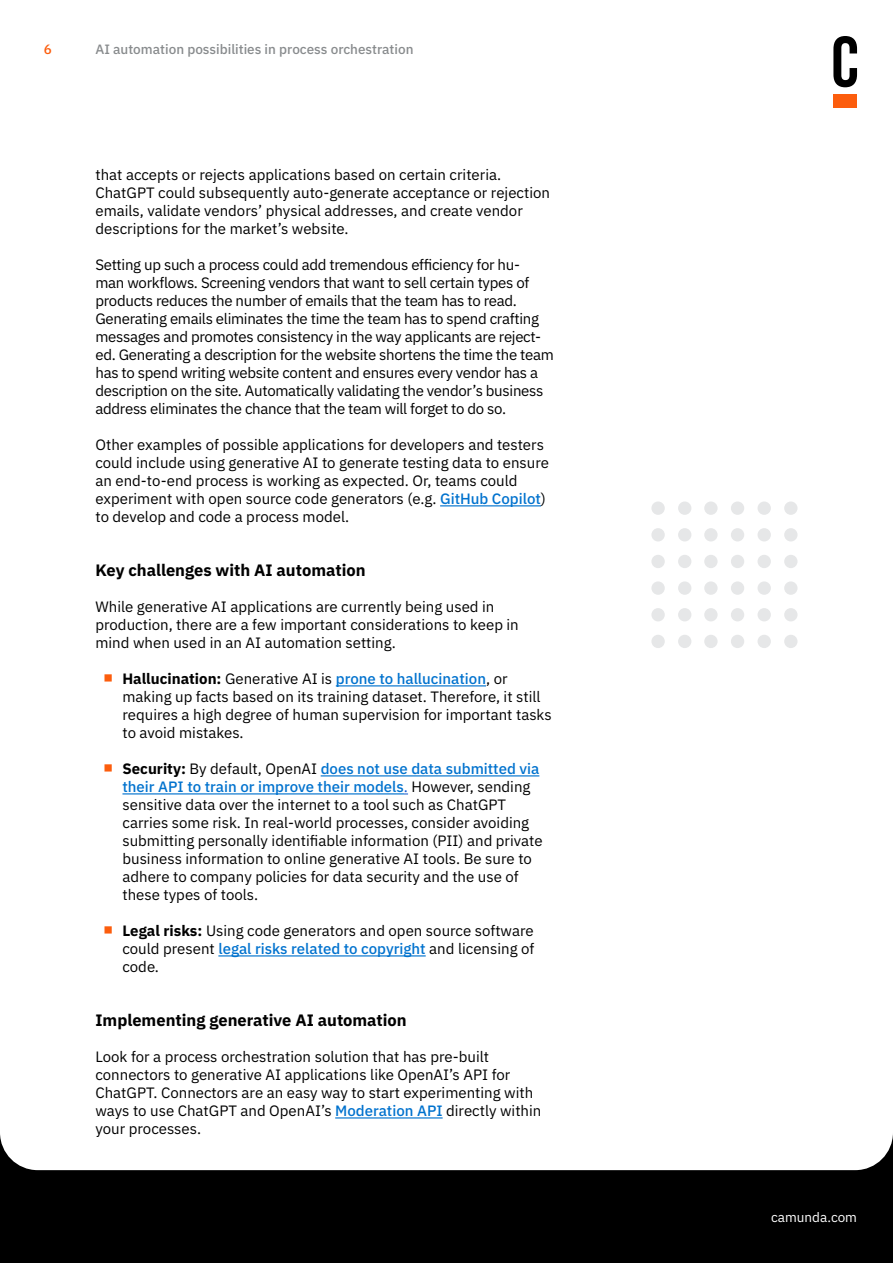
<style>
.page{position:relative;width:893px;height:1263px;background:#fff}
.page>*{position:absolute;margin:0;border:0;box-sizing:border-box;transform-origin:0 0}
.header3{font:700 16.5px "IBM Plex Sans";color:#000}
.content{font:15px/18px "IBM Plex Sans";color:#000}
.content-2{font:15px/18px "IBM Plex Sans";letter-spacing:-.02em;color:#000}
.t1{font:500 13.5px "IBM Plex Sans";color:#888b8d}
.t2{font:13.5px "IBM Plex Sans";color:#fff}
.t3{font:500 13.5px "IBM Plex Sans";color:#fc5d0d}
.s1{font-weight:500;color:#0072ce}
.s2{font-family:"Lato";font-size:27px;color:#fc5d0d}
.s3{font-weight:700}
.s4{color:#15c}
</style>
<div class="page">
<div style="left:0;top:1170px;width:893px;height:93px;background:#000"></div>
<svg style="left:833px;top:36px;width:24px;height:51px"></svg>
<div style="left:833px;top:95px;width:24px;height:13px;background:#fc5d0d"></div>
<div style="left:651px;top:635px;width:14px;height:13px;background:#e6e7e8;border-radius:50%"></div>
<div style="left:704px;top:635px;width:14px;height:13px;background:#e6e7e8;border-radius:50%"></div>
<div style="left:678px;top:635px;width:13px;height:13px;background:#e6e7e8;border-radius:50%"></div>
<div style="left:731px;top:635px;width:13px;height:13px;background:#e6e7e8;border-radius:50%"></div>
<div style="left:757px;top:635px;width:14px;height:13px;background:#e6e7e8;border-radius:50%"></div>
<div style="left:784px;top:635px;width:13px;height:13px;background:#e6e7e8;border-radius:50%"></div>
<div style="left:678px;top:608px;width:13px;height:13px;background:#e6e7e8;border-radius:50%"></div>
<div style="left:651px;top:581px;width:14px;height:14px;background:#e6e7e8;border-radius:50%"></div>
<div style="left:704px;top:581px;width:14px;height:14px;background:#e6e7e8;border-radius:50%"></div>
<div style="left:678px;top:581px;width:13px;height:14px;background:#e6e7e8;border-radius:50%"></div>
<div style="left:651px;top:608px;width:14px;height:13px;background:#e6e7e8;border-radius:50%"></div>
<div style="left:757px;top:608px;width:14px;height:13px;background:#e6e7e8;border-radius:50%"></div>
<div style="left:731px;top:581px;width:13px;height:14px;background:#e6e7e8;border-radius:50%"></div>
<div style="left:704px;top:608px;width:14px;height:13px;background:#e6e7e8;border-radius:50%"></div>
<div style="left:757px;top:581px;width:14px;height:14px;background:#e6e7e8;border-radius:50%"></div>
<div style="left:731px;top:608px;width:13px;height:13px;background:#e6e7e8;border-radius:50%"></div>
<div style="left:784px;top:581px;width:13px;height:14px;background:#e6e7e8;border-radius:50%"></div>
<div style="left:784px;top:608px;width:13px;height:13px;background:#e6e7e8;border-radius:50%"></div>
<div style="left:651px;top:555px;width:14px;height:13px;background:#e6e7e8;border-radius:50%"></div>
<div style="left:704px;top:555px;width:14px;height:13px;background:#e6e7e8;border-radius:50%"></div>
<div style="left:678px;top:555px;width:13px;height:13px;background:#e6e7e8;border-radius:50%"></div>
<div style="left:731px;top:555px;width:13px;height:13px;background:#e6e7e8;border-radius:50%"></div>
<div style="left:757px;top:555px;width:14px;height:13px;background:#e6e7e8;border-radius:50%"></div>
<div style="left:784px;top:555px;width:13px;height:13px;background:#e6e7e8;border-radius:50%"></div>
<div style="left:678px;top:528px;width:13px;height:13px;background:#e6e7e8;border-radius:50%"></div>
<div style="left:651px;top:501px;width:14px;height:14px;background:#e6e7e8;border-radius:50%"></div>
<div style="left:704px;top:501px;width:14px;height:14px;background:#e6e7e8;border-radius:50%"></div>
<div style="left:678px;top:501px;width:13px;height:14px;background:#e6e7e8;border-radius:50%"></div>
<div style="left:651px;top:528px;width:14px;height:13px;background:#e6e7e8;border-radius:50%"></div>
<div style="left:757px;top:528px;width:14px;height:13px;background:#e6e7e8;border-radius:50%"></div>
<div style="left:731px;top:501px;width:13px;height:14px;background:#e6e7e8;border-radius:50%"></div>
<div style="left:704px;top:528px;width:14px;height:13px;background:#e6e7e8;border-radius:50%"></div>
<div style="left:757px;top:501px;width:14px;height:14px;background:#e6e7e8;border-radius:50%"></div>
<div style="left:731px;top:528px;width:13px;height:13px;background:#e6e7e8;border-radius:50%"></div>
<div style="left:784px;top:501px;width:13px;height:14px;background:#e6e7e8;border-radius:50%"></div>
<div style="left:784px;top:528px;width:13px;height:13px;background:#e6e7e8;border-radius:50%"></div>
<hr style="left:440px;top:505px;width:101px;height:1px;background:#0072ce">
<hr style="left:336px;top:685px;width:150px;height:1px;background:#0072ce">
<hr style="left:321px;top:775px;width:218px;height:1px;background:#0072ce">
<hr style="left:122px;top:793px;width:282px;height:1px;background:#0072ce">
<hr style="left:218px;top:955px;width:208px;height:1px;background:#0072ce">
<hr style="left:335px;top:1117px;width:108px;height:1px;background:#0072ce">
<p class="t3" style="left:44px;top:39px;width:10px">6</p>
<p class="t1" style="left:95px;top:39px;width:320px">AI automation possibilities in process orchestration</p>
<p class="content" style="left:95px;top:164px;width:456px">that accepts or rejects applications based on certain criteria.<br>ChatGPT could subsequently auto-generate acceptance or rejection emails, validate vendors’ physical addresses, and create vendor descriptions for the market’s website.</p>
<p class="content-2" style="left:95px;top:254px;width:460px">Setting up such a process could add tremendous efficiency for hu-<br>man workflows. Screening vendors that want to sell certain types of products reduces the number of emails that the team has to read.<br>Generating emails eliminates the time the team has to spend crafting messages and promotes consistency in the way applicants are reject&shy;ed. Generating a description for the website shortens the time the team has to spend writing website content and ensures every vendor has a description on the site. Automatically validating the vendor’s business address eliminates the chance that the team will forget to do so.</p>
<p class="content" style="left:95px;top:434px;width:455px">Other examples of possible applications for developers and testers could include using generative AI to generate testing data to ensure an end-to-end process is working as expected. Or, teams could experiment with open source code generators (e.g. <span class="s1">GitHub Copilot</span>) to develop and code a process model.</p>
<p class="header3" style="left:95px;top:557px;width:272px">Key challenges with AI automation</p>
<p class="content" style="left:95px;top:596px;width:425px">While generative AI applications are currently being used in production, there are a few important considerations to keep in mind when used in an AI automation setting.</p>
<p class="content" style="left:122px;top:668px;width:431px;text-indent:-20px"><span class="s2">▪</span> <span class="s3">Hallucination:</span> Generative AI is <span class="s1">prone to hallucination</span>, or making up facts based on its training dataset. Therefore, it still requires a high degree of human supervision for important tasks to avoid mistakes.</p>
<p class="content" style="left:122px;top:758px;width:422px;text-indent:-20px"><span class="s2">▪</span> <span class="s3">Security:</span> By default, OpenAI <span class="s1">does not use data submitted via their API to train or improve their models</span><span class="s4">.</span> However, sending sensitive data over the internet to a tool such as ChatGPT carries some risk. In real-world processes, consider avoiding submitting personally identifiable information (PII) and private business information to online generative AI tools. Be sure to adhere to company policies for data security and the use of these types of tools.</p>
<p class="content" style="left:122px;top:920px;width:413px;text-align:justify;text-indent:-20px"><span class="s2">▪</span> <span class="s3">Legal risks:</span> Using code generators and open source software could present <span class="s1">legal risks related to copyright</span> and licensing of code.</p>
<p class="header3" style="left:95px;top:1007px;width:313px">Implementing generative AI automation</p>
<p class="content" style="left:95px;top:1046px;width:447px">Look for a process orchestration solution that has pre-built connectors to generative AI applications like OpenAI’s API for ChatGPT. Connectors are an easy way to start experimenting with ways to use ChatGPT and OpenAI’s <span class="s1">Moderation API</span> directly within your processes.</p>
<p class="t2" style="left:771px;top:1207px;width:87px">camunda.com</p>
</div>
